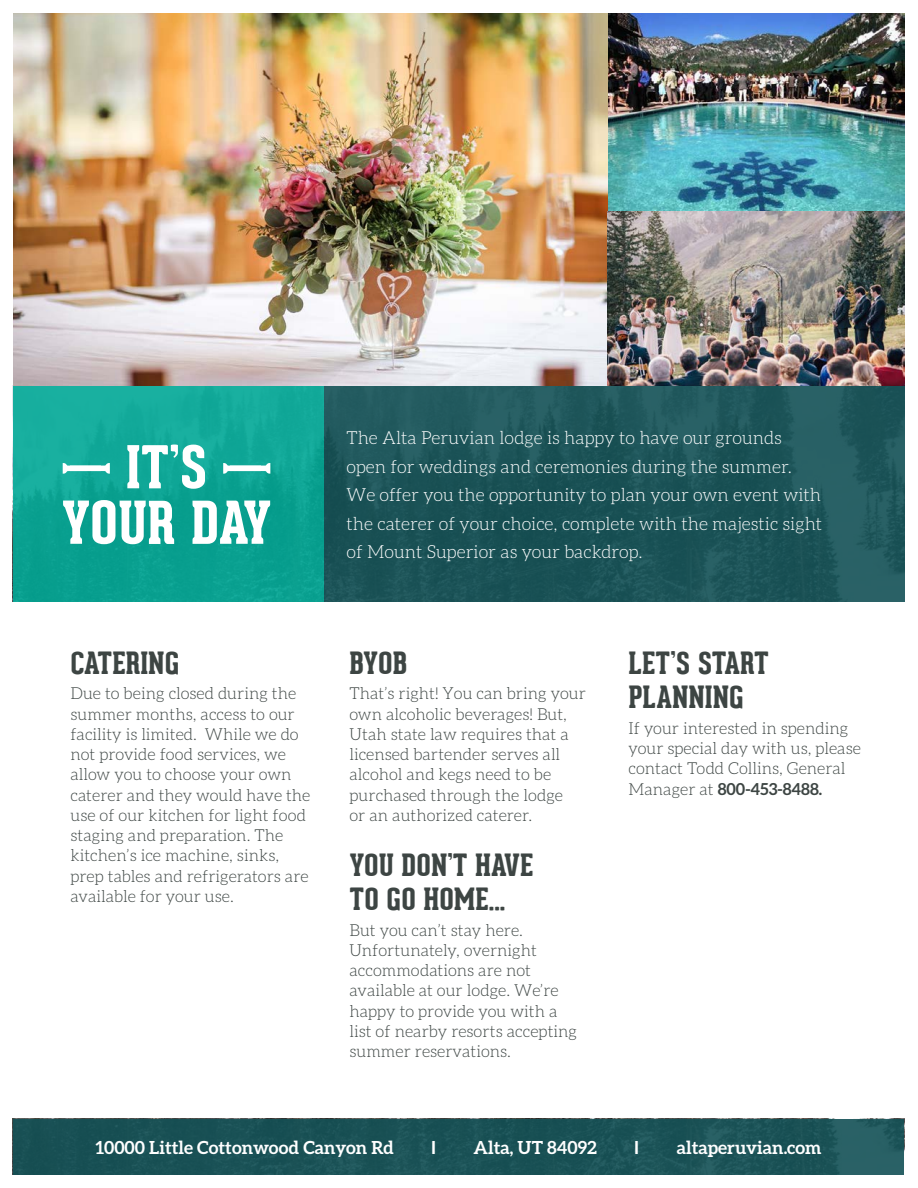
<style>
.page{position:relative;width:918px;height:1188px;background:#fff}
.page>*{position:absolute;margin:0;border:0;box-sizing:border-box;transform-origin:0 0}
.t1{font:800 57.75px "Geared Slab";letter-spacing:-.005em;color:#fff}
.t2{font:800 30px "Geared Slab";color:#3d4543}
.t3{font:300 18px/28.5px "Aleo";color:#fff}
.t4{font:700 18px "Aleo";color:#fff}
.t5{font:700 18px "Trade Gothic LT Std";color:#fff}
.t6{font:300 16.5px/20.2px "Aleo";color:#3d4543}
.s1{font-weight:700}
</style>
<div class="page">
<div style="left:14px;top:1119px;width:890px;height:55px;background:linear-gradient(to right,#174f53,#20575c)"></div>
<img style="left:13px;top:14px;width:891px;height:588px">
<div style="left:324px;top:386px;width:580px;height:216px;background:linear-gradient(to right,#1c5357,#20585c)"></div>
<div style="left:14px;top:386px;width:310px;height:216px;background:linear-gradient(to right,#10a797,#0ca393)"></div>
<svg style="left:63px;top:463px;width:47px;height:11px"></svg>
<svg style="left:223px;top:463px;width:47px;height:11px"></svg>
<p class="t1" style="left:126px;top:434px;width:83px">IT’S</p>
<p class="t1" style="left:61px;top:490px;width:212px">YOUR DAY</p>
<p class="t2" style="left:70px;top:646px;width:110px">CATERING</p>
<p class="t6" style="left:70px;top:683px;width:241px">Due to being closed during the summer months, access to our facility is limited. While we do not provide food services, we allow you to choose your own caterer and they would have the use of our kitchen for light food staging and preparation. The kitchen’s ice machine, sinks, prep tables and refrigerators are available for your use.</p>
<p class="t3" style="left:346px;top:423px;width:437px">The Alta Peruvian lodge is happy to have our grounds</p>
<p class="t3" style="left:346px;top:452px;width:477px">open for weddings and ceremonies during the summer.<br>We offer you the opportunity to plan your own event with the caterer of your choice, complete with the majestic sight of Mount Superior as your backdrop.</p>
<p class="t2" style="left:350px;top:646px;width:59px">BYOB</p>
<p class="t6" style="left:350px;top:683px;width:238px">That’s right! You can bring your</p>
<p class="t6" style="left:350px;top:704px;width:221px">own alcoholic beverages! But,<br>Utah state law requires that a licensed bartender serves all alcohol and kegs need to be purchased through the lodge or an authorized caterer.</p>
<p class="t2" style="left:350px;top:847px;width:186px">YOU DON’T HAVE</p>
<p class="t2" style="left:350px;top:882px;width:157px">TO GO HOME...</p>
<p class="t6" style="left:350px;top:920px;width:175px">But you can’t stay here.</p>
<p class="t6" style="left:350px;top:940px;width:189px">Unfortunately, overnight</p>
<p class="t6" style="left:350px;top:960px;width:229px">accommodations are not available at our lodge. We’re happy to provide you with a list of nearby resorts accepting summer reservations.</p>
<p class="t2" style="left:628px;top:646px;width:142px">LET’S START</p>
<p class="t2" style="left:628px;top:680px;width:117px">PLANNING</p>
<p class="t6" style="left:628px;top:718px;width:234px">If your interested in spending your special day with us, please contact Todd Collins, General<br>Manager at <span class="s1">800-453-8488.</span></p>
<p class="t4" style="left:95px;top:1137px;width:300px">10000 Little Cottonwood Canyon Rd</p>
<p class="t5" style="left:431px;top:1136px;width:7px">I</p>
<p class="t4" style="left:474px;top:1137px;width:125px">Alta, UT 84092</p>
<p class="t5" style="left:634px;top:1136px;width:7px">I</p>
<p class="t4" style="left:677px;top:1137px;width:146px">altaperuvian.com</p>
</div>
